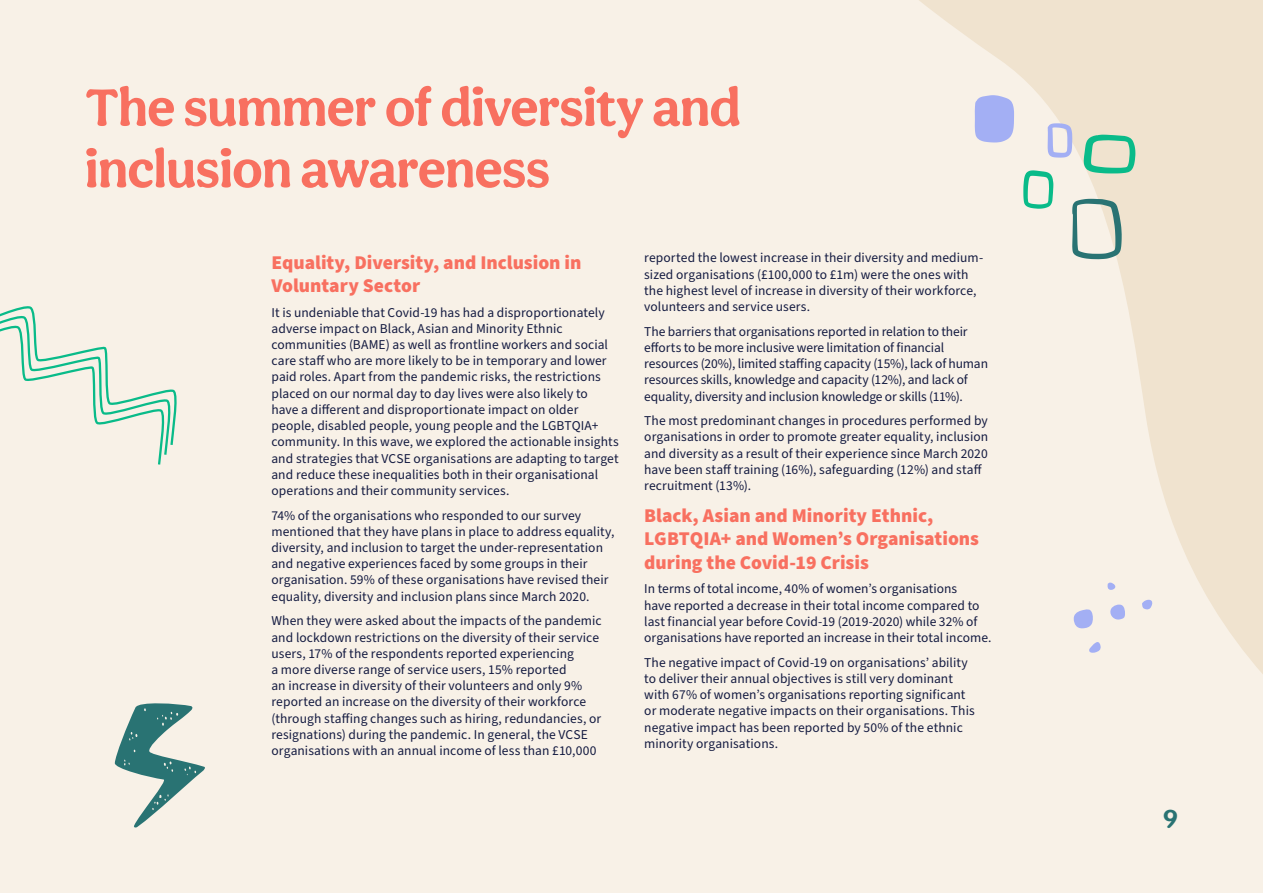
<style>
.page{position:relative;width:1263px;height:893px;background:#f8f1e7}
.page>*{position:absolute;margin:0;border:0;box-sizing:border-box;transform-origin:0 0}
.t1{font:700 54px/61.5px "Aesthet Nova";letter-spacing:-.01em;color:#f87060}
.t2{font:700 27px "Aesthet Nova";color:#297373}
.t3{font:900 19.5px/23.4px "Source Sans Pro";color:#f87060}
.t4{font:13.5px/16.2px "Source Sans Pro";letter-spacing:.005em;color:#141b41}
</style>
<div class="page">
<svg style="left:919px;top:0;width:344px;height:674px"></svg>
<svg style="left:114px;top:703px;width:91px;height:125px"></svg>
<svg style="left:975px;top:95px;width:39px;height:47px;background:#abb5f2"></svg>
<svg style="left:1048px;top:123px;width:24px;height:35px"></svg>
<svg style="left:1072px;top:199px;width:50px;height:60px"></svg>
<svg style="left:1084px;top:135px;width:51px;height:38px;background:#90d2b2"></svg>
<svg style="left:1023px;top:170px;width:30px;height:39px"></svg>
<svg style="left:0;top:306px;width:177px;height:159px"></svg>
<svg style="left:1074px;top:609px;width:19px;height:20px"></svg>
<svg style="left:1109px;top:603px;width:16px;height:17px"></svg>
<svg style="left:1088px;top:637px;width:13px;height:16px"></svg>
<svg style="left:1142px;top:598px;width:12px;height:12px"></svg>
<svg style="left:1107px;top:581px;width:9px;height:9px"></svg>
<h1 class="t1" style="left:85px;top:76px;width:657px">The summer of diversity and inclusion awareness</h1>
<h3 class="t3" style="left:271px;top:251px;width:312px">Equality, Diversity, and Inclusion in<br>Voluntary Sector</h3>
<p class="t4" style="left:271px;top:305px;width:349px">It is undeniable that Covid-19 has had a disproportionately adverse impact on Black, Asian and Minority Ethnic communities (BAME) as well as frontline workers and social care staff who are more likely to be in temporary and lower paid roles. Apart from the pandemic risks, the restrictions placed on our normal day to day lives were also likely to<br>have a different and disproportionate impact on older people, disabled people, young people and the LGBTQIA+ community. In this wave, we explored the actionable insights and strategies that VCSE organisations are adapting to target and reduce these inequalities both in their organisational operations and their community services.</p>
<p class="t4" style="left:271px;top:507px;width:344px">74% of the organisations who responded to our survey mentioned that they have plans in place to address equality, diversity, and inclusion to target the under-representation and negative experiences faced by some groups in their organisation. 59% of these organisations have revised their equality, diversity and inclusion plans since March 2020.</p>
<p class="t4" style="left:271px;top:613px;width:332px">When they were asked about the impacts of the pandemic and lockdown restrictions on the diversity of their service users, 17% of the respondents reported experiencing<br>a more diverse range of service users, 15% reported<br>an increase in diversity of their volunteers and only 9% reported an increase on the diversity of their workforce (through staffing changes such as hiring, redundancies, or resignations) during the pandemic. In general, the VCSE organisations with an annual income of less than £10,000</p>
<p class="t4" style="left:644px;top:250px;width:340px">reported the lowest increase in their diversity and medium&shy;sized organisations (£100,000 to £1m) were the ones with the highest level of increase in diversity of their workforce, volunteers and service users.</p>
<p class="t4" style="left:644px;top:324px;width:345px">The barriers that organisations reported in relation to their efforts to be more inclusive were limitation of financial resources (20%), limited staffing capacity (15%), lack of human resources skills, knowledge and capacity (12%), and lack of equality, diversity and inclusion knowledge or skills (11%).</p>
<p class="t4" style="left:644px;top:413px;width:345px">The most predominant changes in procedures performed by organisations in order to promote greater equality, inclusion and diversity as a result of their experience since March 2020 have been staff training (16%), safeguarding (12%) and staff recruitment (13%).</p>
<h3 class="t3" style="left:644px;top:504px;width:336px">Black, Asian and Minority Ethnic,<br>LGBTQIA+ and Women’s Organisations during the Covid-19 Crisis</h3>
<p class="t4" style="left:644px;top:581px;width:349px">In terms of total income, 40% of women’s organisations<br>have reported a decrease in their total income compared to last financial year before Covid-19 (2019-2020) while 32% of organisations have reported an increase in their total income.</p>
<p class="t4" style="left:644px;top:655px;width:332px">The negative impact of Covid-19 on organisations’ ability to deliver their annual objectives is still very dominant with 67% of women’s organisations reporting significant or moderate negative impacts on their organisations. This negative impact has been reported by 50% of the ethnic minority organisations.</p>
<h2 class="t2" style="left:1163px;top:803px;width:16px">9</h2>
</div>
